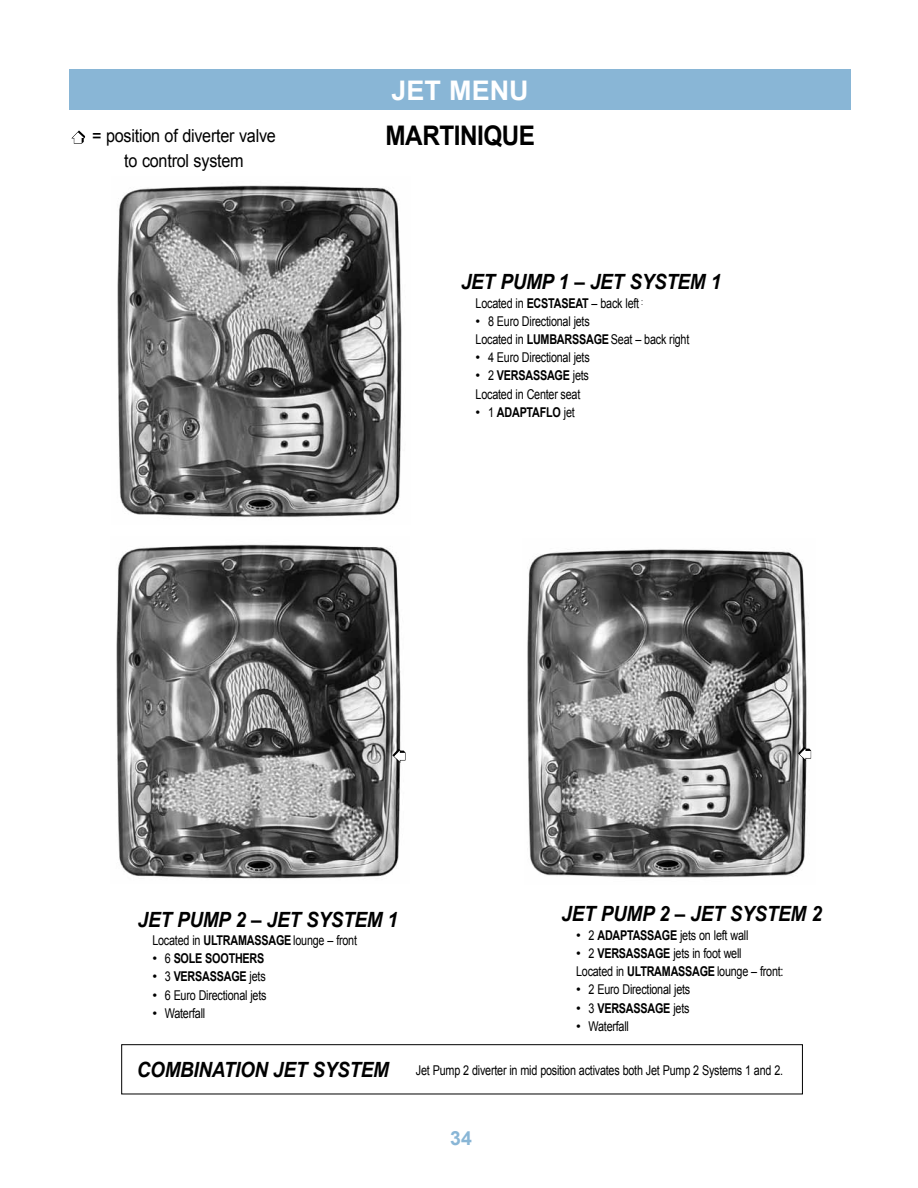
<style>
.page{position:relative;width:918px;height:1188px;background:#fff}
.page>*{position:absolute;margin:0;border:0;box-sizing:border-box;transform-origin:0 0}
.t1{font:700 27px "Arial";letter-spacing:-.02em;color:#000;scale:.9 1}
.t2{font:700 27px "Arial";color:#fff}
.t3{font:italic 700 21px "Arial";letter-spacing:-.015em;color:#000;scale:.9 1}
.t4{font:700 19.5px "Arial";color:#89b6d6}
.t5{font:18px/25.2px "Arial";letter-spacing:-.015em;color:#000;text-align:center;scale:.9 1}
.t6{font:13.5px/18.3px "Arial";letter-spacing:-.02em;color:#000}
.t7{font:13.5px "Arial";letter-spacing:-.02em;color:#000;scale:.8 1}
.t8{font:700 13.5px "Arial";letter-spacing:-.02em;color:#000;scale:.8 1}
.s1{font-weight:700}
.s2{font-weight:400}
</style>
<div class="page">
<div style="left:69px;top:69px;width:781px;height:41px;background:#89b6d6"></div>
<img style="left:527px;top:549px;width:285px;height:329px">
<img style="left:117px;top:185px;width:285px;height:332px">
<img style="left:116px;top:544px;width:290px;height:335px">
<div style="left:121px;top:1044px;width:682px;height:50px;border:1px solid #000"></div>
<svg style="left:392px;top:749px;width:13px;height:14px"></svg>
<svg style="left:798px;top:747px;width:13px;height:14px"></svg>
<svg style="left:71px;top:130px;width:14px;height:14px"></svg>
<h3 class="t5" style="left:92px;top:123px;width:206px">= position of diverter valve to control system</h3>
<h1 class="t2" style="left:391px;top:72px;width:135px">JET MENU</h1>
<h1 class="t1" style="left:386px;top:118px;width:168px">MARTINIQUE</h1>
<h2 class="t3" style="left:461px;top:268px;width:74px">JET PUMP</h2>
<h2 class="t3" style="left:559px;top:268px;width:108px">1 – JET SYSTEM</h2>
<h2 class="t3" style="left:711px;top:268px;width:13px">1</h2>
<p class="t7" style="left:476px;top:294px;width:74px">Located in <span class="s1">ECST</span></p>
<p class="t7" style="left:554px;top:294px;width:113px"><span class="s1">ASEAT</span> – back left <sup>:</sup></p>
<p class="t6" style="left:476px;top:312px;width:215px">• 8 Euro Directional jets<br>Located in <span class="s1">LUMBARSSAG E</span> Seat – back right</p>
<p class="t6" style="left:476px;top:348px;width:116px">• 4 Euro Directional jets</p>
<p class="t6" style="left:476px;top:367px;width:115px">• 2 <span class="s1">VERSASSAG E</span> jets<br>Located in Center seat</p>
<p class="t8" style="left:476px;top:403px;width:126px"><span class="s2">• 1</span> ADAPTAFLO <span class="s2">jet</span></p>
<h2 class="t3" style="left:138px;top:905px;width:74px">JET PUMP</h2>
<h2 class="t3" style="left:235px;top:905px;width:108px">2 – JET SYSTEM</h2>
<h2 class="t3" style="left:388px;top:905px;width:13px">1</h2>
<p class="t7" style="left:152px;top:931px;width:257px">Located in <span class="s1">ULTRAMASSAG E</span> lounge – front</p>
<p class="t8" style="left:152px;top:949px;width:140px"><span class="s2">• 6</span> SOLE SOOTHERS</p>
<p class="t8" style="left:152px;top:968px;width:143px"><span class="s2">• 3</span> VERSASSAG E <span class="s2">jets</span></p>
<p class="t6" style="left:152px;top:986px;width:116px">• 6 Euro Directional jets</p>
<p class="t6" style="left:152px;top:1004px;width:54px">• Waterfall</p>
<h2 class="t3" style="left:562px;top:900px;width:74px">JET PUMP</h2>
<h2 class="t3" style="left:659px;top:900px;width:108px">2 – JET SYSTEM</h2>
<h2 class="t3" style="left:811px;top:900px;width:13px">2</h2>
<p class="t6" style="left:576px;top:926px;width:174px">• 2 <span class="s1">ADAPTASSAG E</span> jets on left wall</p>
<p class="t6" style="left:576px;top:944px;width:209px">• 2 <span class="s1">VERSASSAG E</span> jets in foot well<br>Located in <span class="s1">ULTRAMASSAG E</span> lounge – front:</p>
<p class="t6" style="left:576px;top:981px;width:116px">• 2 Euro Directional jets</p>
<p class="t8" style="left:576px;top:999px;width:143px"><span class="s2">• 3</span> VERSASSAG E <span class="s2">jets</span></p>
<p class="t6" style="left:576px;top:1017px;width:54px">• Waterfall</p>
<h2 class="t3" style="left:137px;top:1056px;width:29px">COMBINATION</h2>
<h2 class="t3" style="left:273px;top:1056px;width:73px">JET SYSTEM</h2>
<p class="t7" style="left:416px;top:1061px;width:461px">Jet Pump 2 diverter in mid position activates both Jet Pump 2 Systems 1 and 2.</p>
<h3 class="t4" style="left:450px;top:1125px;width:23px">34</h3>
</div>
